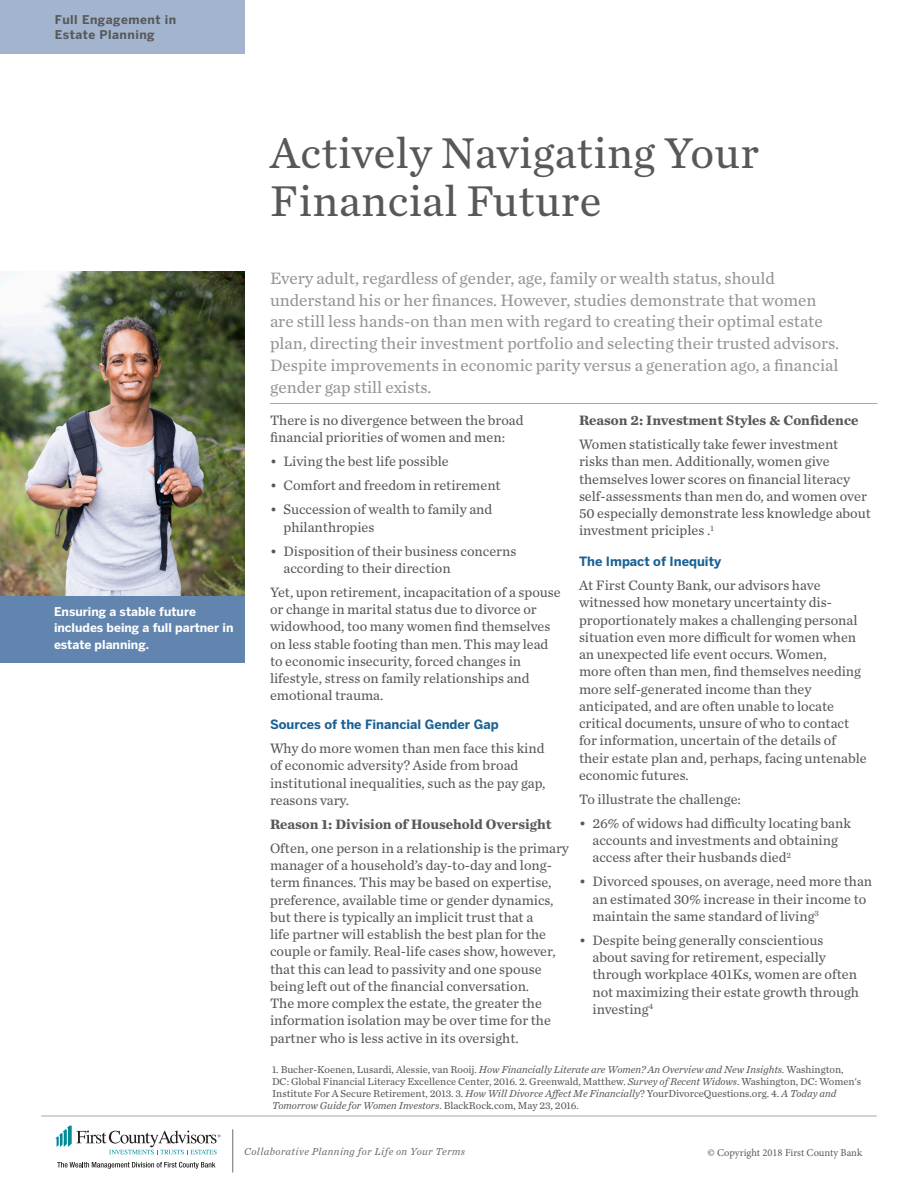
<style>
.page{position:relative;width:918px;height:1188px;background:#fff}
.page>*{position:absolute;margin:0;border:0;box-sizing:border-box;transform-origin:0 0}
.t1{font:45px/48px "Chronicle Text G2";letter-spacing:.01em;color:#57585a}
.t2{font:17.25px/21.8px "Chronicle Text G2";color:#939598;text-align:justify}
.t3{font:14.25px/17.2px "Chronicle Text G2";color:#57585a}
.t4{font:700 14.25px "Chronicle Text G2";color:#57585a}
.t5{font:700 12.75px "Benton Sans";color:#1b6194}
.t6{font:700 12px/16.5px "Benton Sans";color:#fff}
.t7{font:700 12px "Benton Sans";letter-spacing:.04em;color:#57585a}
.t8{font:10.5px/12px "Chronicle Text G2";color:#57585a}
.t9{font:italic 10.5px "Chronicle Text G2";letter-spacing:.04em;color:#6c6d70}
.t10{font:10.5px "Minion Pro";color:#57585a}
.s1{font-style:italic}
</style>
<div class="page">
<svg style="left:55px;top:1126px;width:165px;height:28px"></svg>
<svg style="left:57px;top:1162px;width:158px;height:7px"></svg>
<hr style="left:41px;top:1116px;width:836px;height:1px;background:#a8a9ad">
<hr style="left:232px;top:1129px;width:1px;height:43px;background:#6c6d70">
<div style="left:0;top:0;width:245px;height:54px;background:#a2b4ce"></div>
<div style="left:0;top:594px;width:245px;height:68px;background:#6285af"></div>
<img style="left:0;top:272px;width:245px;height:324px">
<hr style="left:270px;top:403px;width:608px;height:1px;background:#a8a9ad">
<p class="t7" style="left:55px;top:12px;width:123px">Full Engagement in</p>
<p class="t7" style="left:55px;top:27px;width:101px">Estate Planning</p>
<p class="t1" style="left:270px;top:127px;width:490px">Actively Navigating Your<br>Financial Future</p>
<p class="t6" style="left:54px;top:603px;width:181px">Ensuring a stable future includes being a full partner in estate planning.</p>
<p class="t2" style="left:270px;top:266px;width:506px">Every adult, regardless of gender, age, family or wealth status, should</p>
<p class="t2" style="left:270px;top:288px;width:548px">understand his or her finances. However, studies demonstrate that women</p>
<p class="t2" style="left:270px;top:310px;width:554px">are still less hands-on than men with regard to creating their optimal estate</p>
<p class="t2" style="left:270px;top:331px;width:571px">plan, directing their investment portfolio and selecting their trusted advisors.<br>Despite improvements in economic parity versus a generation ago, a financial gender gap still exists.</p>
<p class="t3" style="left:270px;top:411px;width:255px">There is no divergence between the broad financial priorities of women and men:</p>
<p class="t3" style="left:270px;top:452px;width:180px">• Living the best life possible</p>
<p class="t3" style="left:270px;top:476px;width:232px">• Comfort and freedom in retirement</p>
<p class="t3" style="left:284px;top:500px;width:210px;text-indent:-14px">• Succession of wealth to family and philanthropies</p>
<p class="t3" style="left:284px;top:541px;width:234px;text-indent:-14px">• Disposition of their business concerns according to their direction</p>
<p class="t3" style="left:270px;top:583px;width:292px">Yet, upon retirement, incapacitation of a spouse or change in marital status due to divorce or</p>
<p class="t3" style="left:270px;top:617px;width:282px">widowhood, too many women find themselves</p>
<p class="t3" style="left:270px;top:634px;width:280px">on less stable footing than men. This may lead</p>
<p class="t3" style="left:270px;top:652px;width:253px">to economic insecurity, forced changes in</p>
<p class="t3" style="left:270px;top:669px;width:261px">lifestyle, stress on family relationships and</p>
<p class="t3" style="left:270px;top:686px;width:115px">emotional trauma.</p>
<p class="t5" style="left:270px;top:717px;width:230px">Sources of the Financial Gender Gap</p>
<p class="t3" style="left:270px;top:739px;width:277px">Why do more women than men face this kind of economic adversity? Aside from broad institutional inequalities, such as the pay gap, reasons vary.</p>
<p class="t4" style="left:270px;top:813px;width:283px">Reason 1: Division of Household Oversight</p>
<p class="t3" style="left:270px;top:839px;width:301px">Often, one person in a relationship is the primary manager of a household’s day-to-day and long&shy;term finances. This may be based on expertise, preference, available time or gender dynamics, but there is typically an implicit trust that a<br>life partner will establish the best plan for the couple or family. Real-life cases show, however, that this can lead to passivity and one spouse being left out of the financial conversation.<br>The more complex the estate, the greater the information isolation may be over time for the partner who is less active in its oversight.</p>
<p class="t4" style="left:579px;top:409px;width:281px">Reason 2: Investment Styles &amp; Confidence</p>
<p class="t3" style="left:579px;top:435px;width:293px">Women statistically take fewer investment risks than men. Additionally, women give themselves lower scores on financial literacy self-assessments than men do, and women over 50 especially demonstrate less knowledge about investment priciples .<sup>1</sup></p>
<p class="t5" style="left:579px;top:554px;width:144px">The Impact of Inequity</p>
<p class="t3" style="left:579px;top:576px;width:289px">At First County Bank, our advisors have witnessed how monetary uncertainty dis&shy;proportionately makes a challenging personal situation even more difficult for women when an unexpected life event occurs. Women,<br>more often than men, find themselves needing more self-generated income than they anticipated, and are often unable to locate critical documents, unsure of who to contact for information, uncertain of the details of their estate plan and, perhaps, facing untenable economic futures.</p>
<p class="t3" style="left:579px;top:790px;width:164px">To illustrate the challenge:</p>
<p class="t3" style="left:592px;top:814px;width:260px;text-indent:-14px">• 26% of widows had difficulty locating bank accounts and investments and obtaining access after their husbands died<sup>2</sup></p>
<p class="t3" style="left:592px;top:872px;width:281px;text-indent:-14px">• Divorced spouses, on average, need more than an estimated 30% increase in their income to maintain the same standard of living<sup>3</sup></p>
<p class="t3" style="left:592px;top:931px;width:268px;text-indent:-14px">• Despite being generally conscientious about saving for retirement, especially through workplace 401Ks, women are often not maximizing their estate growth through investing<sup>4</sup></p>
<p class="t8" style="left:272px;top:1063px;width:591px">1. Bucher-Koenen, Lusardi, Alessie, van Rooij. <span class="s1">How Financially Literate are Women? An Overview and New Insights.</span> Washington, DC: Global Financial Literacy Excellence Center, 2016. 2. Greenwald, Matthew. <span class="s1">Survey of Recent Widows</span>. Washington, DC: Women's Institute For A Secure Retirement, 2013. 3. <span class="s1">How Will Divorce Affect Me Financially</span>? YourDivorceQuestions.org. 4. <span class="s1">A Today and Tomorrow Guide for Women Investors</span>. BlackRock.com, May 23, 2016.</p>
<p class="t9" style="left:244px;top:1144px;width:222px">Collaborative Planning for Life on Your Terms</p>
<p class="t10" style="left:707px;top:1146px;width:156px">© Copyright 2018 First County Bank</p>
</div>
